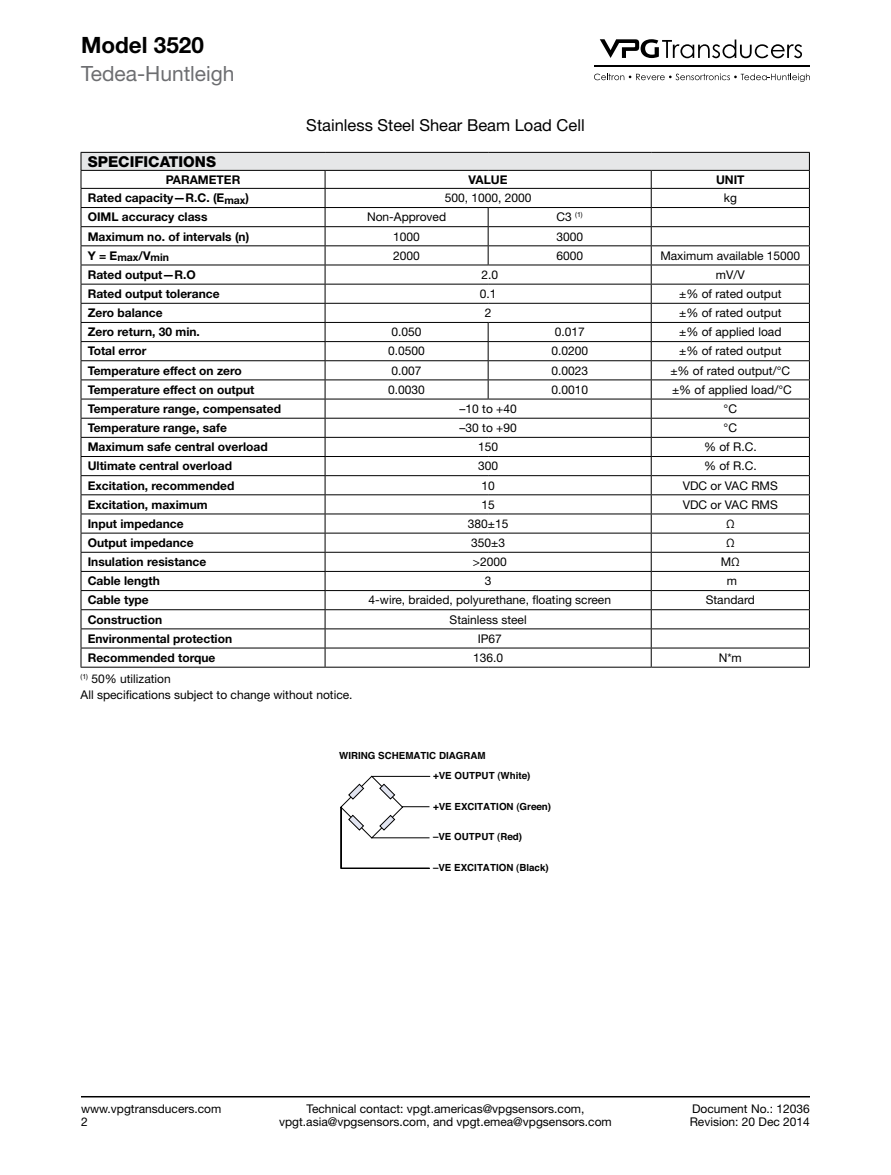
<style>
.page{position:relative;width:891px;height:1175px;background:#fff}
.page>*{position:absolute;margin:0;border:0;box-sizing:border-box;transform-origin:0 0}
.Part_Model_Number_Le{font:700 22.5px "Helvetica Neue LT Std";color:#000}
.t1{font:21px "Helvetica Neue LT Std";color:#6d6e71}
.Title_after_page_1{font:16.5px "Helvetica Neue LT Std";color:#000}
.Table_Heading{font:800 15px "Helvetica Neue LT Std";color:#000}
.Table_Row_Side_Headi{font:700 12px "Helvetica Neue LT Std";color:#000}
.Table_Body{font:12px "Helvetica Neue LT Std";color:#000}
.Footnote_no_referere{font:12px/13.5px "Helvetica Neue LT Std";color:#000;text-align:center}
.Footer_Left{font:12px "Helvetica Neue LT Std";color:#000}
.Rev-Date-Right{font:12px "Helvetica Neue LT Std";color:#000}
.Document_Number_Righ{font:12px "Helvetica Neue LT Std";color:#000}
.Table_Col_Heading{font:700 12px "Helvetica Neue LT Std";color:#000}
.Table_Body-2{font:700 12px "Helvetica Neue LT Std";color:#000}
.Table_Row_Side_Headi-2{font:700 10.5px "Helvetica Neue LT Std";color:#000}
.t2{font:700 9.75px/20.2px "Helvetica";color:#000}
.Table_Body-3{font:7.05px "Helvetica Neue LT Std";color:#000}
.s1{font-size:12px}
</style>
<div class="page">
<svg style="left:600px;top:39px;width:202px;height:19px"></svg>
<svg style="left:594px;top:73px;width:216px;height:9px"></svg>
<hr style="left:594px;top:65px;width:216px;height:1px;background:#000">
<hr style="left:81px;top:1096px;width:729px;height:1px;background:#000">
<hr style="left:81px;top:667px;width:244px;height:1px;background:#000">
<hr style="left:325px;top:667px;width:163px;height:1px;background:#000">
<hr style="left:488px;top:667px;width:163px;height:1px;background:#000">
<hr style="left:81px;top:152px;width:244px;height:1px;background:#000">
<hr style="left:325px;top:152px;width:163px;height:1px;background:#000">
<hr style="left:488px;top:152px;width:163px;height:1px;background:#000">
<hr style="left:651px;top:152px;width:159px;height:1px;background:#000">
<svg style="left:81px;top:153px;width:729px;height:514px"></svg>
<hr style="left:651px;top:475px;width:159px;height:1px;background:#000">
<hr style="left:651px;top:494px;width:159px;height:1px;background:#000">
<hr style="left:651px;top:513px;width:159px;height:1px;background:#000">
<hr style="left:651px;top:533px;width:159px;height:1px;background:#000">
<hr style="left:651px;top:552px;width:159px;height:1px;background:#000">
<hr style="left:651px;top:571px;width:159px;height:1px;background:#000">
<hr style="left:651px;top:590px;width:159px;height:1px;background:#000">
<hr style="left:651px;top:609px;width:159px;height:1px;background:#000">
<hr style="left:651px;top:628px;width:159px;height:1px;background:#000">
<hr style="left:651px;top:647px;width:159px;height:1px;background:#000">
<hr style="left:651px;top:667px;width:159px;height:1px;background:#000">
<svg style="left:340px;top:775px;width:91px;height:94px"></svg>
<p class="Part_Model_Number_Le" style="left:81px;top:31px;width:124px">Model 3520</p>
<h2 class="t1" style="left:81px;top:61px;width:155px">Tedea-Huntleigh</h2>
<p class="Title_after_page_1" style="left:306px;top:115px;width:280px">Stainless Steel Shear Beam Load Cell</p>
<p class="Table_Heading" style="left:88px;top:152px;width:130px">SPECIFICATIONS</p>
<p class="Table_Col_Heading" style="left:166px;top:172px;width:76px">PARAMETER</p>
<p class="Table_Body-2" style="left:469px;top:172px;width:41px">VALUE</p>
<p class="Table_Body-2" style="left:716px;top:172px;width:30px">UNIT</p>
<p class="Table_Row_Side_Headi" style="left:88px;top:190px;width:163px">Rated capacity—R.C. (E<sub>max</sub>)</p>
<p class="Table_Body" style="left:445px;top:191px;width:88px">500, 1000, 2000</p>
<p class="Table_Body" style="left:724px;top:191px;width:15px">kg</p>
<p class="Table_Row_Side_Headi" style="left:88px;top:210px;width:121px">OIML accuracy class</p>
<p class="Table_Body" style="left:367px;top:210px;width:81px">Non-Approved</p>
<p class="Table_Body-3" style="left:557px;top:211px;width:28px"><span class="s1">C3</span> (1)</p>
<p class="Table_Row_Side_Headi" style="left:88px;top:229px;width:163px">Maximum no. of intervals (n)</p>
<p class="Table_Body" style="left:393px;top:229px;width:28px">1000</p>
<p class="Table_Body" style="left:556px;top:229px;width:28px">3000</p>
<p class="Table_Row_Side_Headi-2" style="left:88px;top:251px;width:83px"><span class="s1">Y = E</span>max<span class="s1">/V</span>min</p>
<p class="Table_Body" style="left:393px;top:248px;width:28px">2000</p>
<p class="Table_Body" style="left:556px;top:248px;width:28px">6000</p>
<p class="Table_Body" style="left:660px;top:248px;width:141px">Maximum available 15000</p>
<p class="Table_Row_Side_Headi" style="left:88px;top:267px;width:110px">Rated output—R.O</p>
<p class="Table_Body" style="left:481px;top:267px;width:18px">2.0</p>
<p class="Table_Body" style="left:716px;top:267px;width:30px">mV/V</p>
<p class="Table_Row_Side_Headi" style="left:88px;top:286px;width:134px">Rated output tolerance</p>
<p class="Table_Body" style="left:480px;top:286px;width:18px">0.1</p>
<p class="Table_Body" style="left:679px;top:286px;width:104px">±% of rated output</p>
<p class="Table_Row_Side_Headi" style="left:88px;top:305px;width:76px">Zero balance</p>
<p class="Table_Body" style="left:485px;top:306px;width:8px">2</p>
<p class="Table_Body" style="left:679px;top:306px;width:104px">±% of rated output</p>
<p class="Table_Row_Side_Headi" style="left:88px;top:324px;width:114px">Zero return, 30 min.</p>
<p class="Table_Body" style="left:392px;top:325px;width:32px">0.050</p>
<p class="Table_Body" style="left:555px;top:325px;width:32px">0.017</p>
<p class="Table_Body" style="left:679px;top:325px;width:104px">±% of applied load</p>
<p class="Table_Row_Side_Headi" style="left:88px;top:344px;width:60px">Total error</p>
<p class="Table_Body" style="left:388px;top:344px;width:38px">0.0500</p>
<p class="Table_Body" style="left:551px;top:344px;width:38px">0.0200</p>
<p class="Table_Body" style="left:679px;top:344px;width:104px">±% of rated output</p>
<p class="Table_Row_Side_Headi" style="left:88px;top:363px;width:156px">Temperature effect on zero</p>
<p class="Table_Body" style="left:392px;top:363px;width:32px">0.007</p>
<p class="Table_Body" style="left:551px;top:363px;width:38px">0.0023</p>
<p class="Table_Body" style="left:670px;top:363px;width:121px">±% of rated output/°C</p>
<p class="Table_Row_Side_Headi" style="left:88px;top:382px;width:168px">Temperature effect on output</p>
<p class="Table_Body" style="left:388px;top:382px;width:38px">0.0030</p>
<p class="Table_Body" style="left:551px;top:382px;width:38px">0.0010</p>
<p class="Table_Body" style="left:672px;top:382px;width:121px">±% of applied load/°C</p>
<p class="Table_Row_Side_Headi" style="left:88px;top:401px;width:195px">Temperature range, compensated</p>
<p class="Table_Body" style="left:460px;top:401px;width:59px">–10 to +40</p>
<p class="Table_Body" style="left:724px;top:401px;width:15px">°C</p>
<p class="Table_Row_Side_Headi" style="left:88px;top:420px;width:141px">Temperature range, safe</p>
<p class="Table_Body" style="left:460px;top:420px;width:59px">–30 to +90</p>
<p class="Table_Body" style="left:724px;top:420px;width:15px">°C</p>
<p class="Table_Row_Side_Headi" style="left:88px;top:439px;width:181px">Maximum safe central overload</p>
<p class="Table_Body" style="left:478px;top:440px;width:22px">150</p>
<p class="Table_Body" style="left:704px;top:440px;width:54px">% of R.C.</p>
<p class="Table_Row_Side_Headi" style="left:88px;top:458px;width:146px">Ultimate central overload</p>
<p class="Table_Body" style="left:478px;top:459px;width:22px">300</p>
<p class="Table_Body" style="left:704px;top:459px;width:54px">% of R.C.</p>
<p class="Table_Row_Side_Headi" style="left:88px;top:478px;width:148px">Excitation, recommended</p>
<p class="Table_Body" style="left:481px;top:478px;width:15px">10</p>
<p class="Table_Body" style="left:683px;top:478px;width:97px">VDC or VAC RMS</p>
<p class="Table_Row_Side_Headi" style="left:88px;top:497px;width:121px">Excitation, maximum</p>
<p class="Table_Body" style="left:481px;top:497px;width:15px">15</p>
<p class="Table_Body" style="left:683px;top:497px;width:97px">VDC or VAC RMS</p>
<p class="Table_Row_Side_Headi" style="left:88px;top:516px;width:97px">Input impedance</p>
<p class="Table_Body" style="left:468px;top:516px;width:42px">380±15</p>
<p class="Table_Body" style="left:726px;top:516px;width:10px">Ω</p>
<p class="Table_Row_Side_Headi" style="left:88px;top:535px;width:107px">Output impedance</p>
<p class="Table_Body" style="left:471px;top:535px;width:35px">350±3</p>
<p class="Table_Body" style="left:726px;top:535px;width:10px">Ω</p>
<p class="Table_Row_Side_Headi" style="left:88px;top:554px;width:120px">Insulation resistance</p>
<p class="Table_Body" style="left:473px;top:554px;width:35px">&gt;2000</p>
<p class="Table_Body" style="left:721px;top:554px;width:21px">MΩ</p>
<p class="Table_Row_Side_Headi" style="left:88px;top:573px;width:74px">Cable length</p>
<p class="Table_Body" style="left:485px;top:574px;width:8px">3</p>
<p class="Table_Body" style="left:727px;top:574px;width:12px">m</p>
<p class="Table_Row_Side_Headi" style="left:88px;top:592px;width:63px">Cable type</p>
<p class="Table_Body" style="left:369px;top:593px;width:244px">4-wire, braided, polyurethane, floating screen</p>
<p class="Table_Body" style="left:706px;top:593px;width:51px">Standard</p>
<p class="Table_Row_Side_Headi" style="left:88px;top:612px;width:76px">Construction</p>
<p class="Table_Body" style="left:450px;top:612px;width:79px">Stainless steel</p>
<p class="Table_Row_Side_Headi" style="left:88px;top:631px;width:146px">Environmental protection</p>
<p class="Table_Body" style="left:478px;top:631px;width:26px">IP67</p>
<p class="Table_Row_Side_Headi" style="left:88px;top:650px;width:129px">Recommended torque</p>
<p class="Table_Body" style="left:473px;top:650px;width:32px">136.0</p>
<p class="Table_Body" style="left:719px;top:650px;width:25px">N*m</p>
<p class="Footnote_no_referere" style="left:81px;top:671px;width:92px"><sup>(1)</sup> 50% utilization</p>
<p class="Footnote_no_referere" style="left:81px;top:688px;width:274px">All specifications subject to change without notice.</p>
<p class="t2" style="left:433px;top:745px;width:99px;text-indent:-94px">WIRING SCHEMATIC DIAGRAM<br>+VE OUTPUT (White)</p>
<p class="t2" style="left:433px;top:796px;width:120px">+VE EXCITATION (Green)</p>
<p class="t2" style="left:433px;top:826px;width:91px">–VE OUTPUT (Red)</p>
<p class="t2" style="left:433px;top:857px;width:117px">–VE EXCITATION (Black)</p>
<p class="Footer_Left" style="left:81px;top:1101px;width:142px">www.vpgtransducers.com</p>
<p class="Footer_Left" style="left:81px;top:1114px;width:8px">2</p>
<p class="Footnote_no_referere" style="left:279px;top:1101px;width:334px">Technical contact: vpgt.americas@vpgsensors.com, vpgt.asia@vpgsensors.com, and vpgt.emea@vpgsensors.com</p>
<p class="Document_Number_Righ" style="left:692px;top:1101px;width:119px">Document No.: 12036</p>
<p class="Rev-Date-Right" style="left:690px;top:1114px;width:122px">Revision: 20 Dec 2014</p>
</div>
